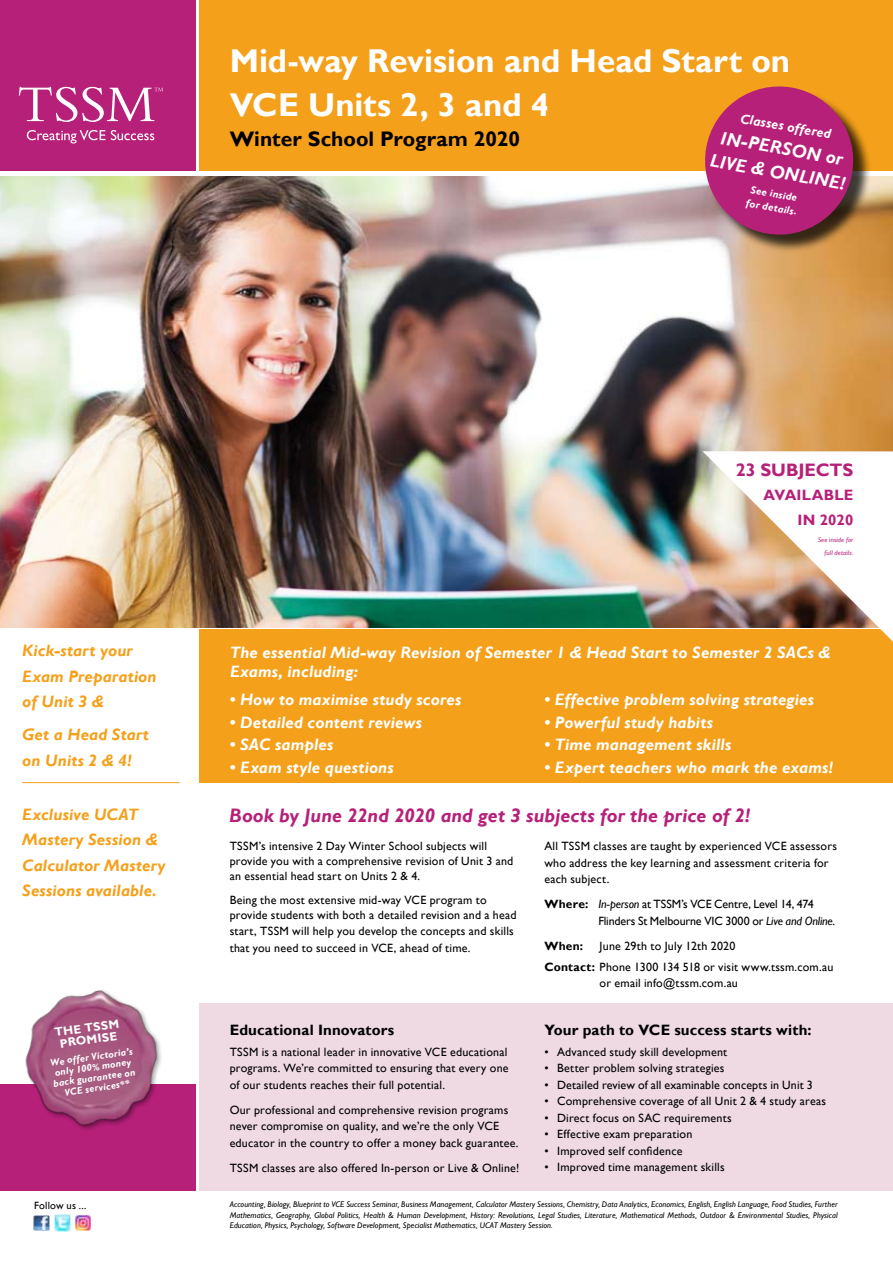
<style>
.page{position:relative;width:893px;height:1263px;background:#fff}
.page>*{position:absolute;margin:0;border:0;box-sizing:border-box;transform-origin:0 0}
.t1{font:700 33px/44px "Gill Sans";color:#fff}
.t2{font:700 21px "Gill Sans";letter-spacing:.005em;color:#000}
.t3{font:italic 700 19.5px "Gill Sans";letter-spacing:.005em;color:#b62079}
.t4{font:italic 700 18.45px/24px "Gill Sans";color:#fff}
.t5{font:700 18px "Gill Sans";letter-spacing:-.005em;color:#b62079}
.t6{font:italic 700 16.5px/19.5px "Gill Sans";letter-spacing:.01em;color:#fff}
.t7{font:italic 700 16.5px/25.5px "Gill Sans";letter-spacing:.01em;color:#f5a01a}
.t8{font:700 15px "Gill Sans";letter-spacing:.01em;color:#000}
.t9{font:700 15px/24.8px "Gill Sans";letter-spacing:.015em;color:#b62079;text-align:right}
.t10{font:italic 700 13.5px "Gill Sans";color:#fff}
.t11{font:12px/16.5px "Gill Sans";letter-spacing:.015em;color:#000}
.t12{font:12px/16.5px "Gill Sans";letter-spacing:-.015em;color:#000}
.t13{font:700 12px/12px "Gill Sans";color:#fff;text-align:center}
.t14{font:700 12px "Gill Sans";color:#000}
.t15{font:italic 700 10.5px/13.5px "Gill Sans";color:#fff}
.t16{font:10.5px "Gill Sans";letter-spacing:.02em;color:#000}
.t17{font:italic 700 9.75px/10.5px "Gill Sans";color:#fff;text-align:center}
.t18{font:italic 8.25px/10.5px "Gill Sans";letter-spacing:.015em;color:#000;text-align:justify}
.t19{font:italic 6.75px/13.5px "Gill Sans";letter-spacing:.025em;color:#b62079;text-align:right}
.s1{font-weight:700}
.s2{font-style:italic}
</style>
<div class="page">
<div style="left:0;top:1084px;width:196px;height:107px;background:#b62079"></div>
<div style="left:200px;top:1003px;width:693px;height:188px;background:#efdae3"></div>
<div style="left:200px;top:629px;width:693px;height:153px;background:#f5a01a"></div>
<div style="left:0;top:0;width:196px;height:170px;background:#b62079"></div>
<svg style="left:19px;top:87px;width:144px;height:35px"></svg>
<svg style="left:27px;top:130px;width:78px;height:14px"></svg>
<svg style="left:111px;top:130px;width:43px;height:10px"></svg>
<div style="left:24px;top:988px;width:171px;height:171px;background:#000;opacity:.35"></div>
<img style="left:24px;top:988px;width:145px;height:151px">
<img style="left:0;top:176px;width:893px;height:451px">
<img style="left:34px;top:1215px;width:15px;height:15px">
<img style="left:54px;top:1215px;width:16px;height:16px">
<img style="left:75px;top:1215px;width:15px;height:15px">
<div style="left:200px;top:0;width:693px;height:170px;background:#f5a01a"></div>
<img style="left:701px;top:450px;width:192px;height:192px">
<div style="left:707px;top:88px;width:186px;height:195px;background:#000;opacity:.75"></div>
<svg style="left:699px;top:86px;width:160px;height:155px;background:#b53e67"></svg>
<hr style="left:22px;top:782px;width:157px;height:1px;background:#f5a01a">
<h1 class="t1" style="left:230px;top:40px;width:562px">Mid-way Revision and Head Start on<br>VCE Units 2, 3 and 4</h1>
<h2 class="t2" style="left:230px;top:126px;width:292px">Winter School Program 2020</h2>
<p class="t10" style="left:742px;top:110px;width:94px;rotate:10deg">Classes offered</p>
<h3 class="t4" style="left:723px;top:126px;width:40px;rotate:10deg">In-pers</h3>
<h3 class="t4" style="left:717px;top:125px;width:138px;text-indent:78px;rotate:10deg">on or<br>Live &amp; Onli ne!</h3>
<p class="t15" style="left:750px;top:183px;width:53px;rotate:10deg">See inside for details.</p>
<h3 class="t7" style="left:22px;top:638px;width:136px">Kick-start your<br>Exam Preparation of Unit 3 &amp;</h3>
<h3 class="t7" style="left:22px;top:722px;width:128px">Get a Head Start on Units 2 &amp; 4!</h3>
<h3 class="t7" style="left:22px;top:802px;width:145px">Exclusive UCAT<br>Mastery Session &amp;<br>Calculator Mastery<br>Sessions available.</h3>
<p class="t13" style="left:54px;top:1026px;width:66px;rotate:-8deg">THE TSSM<br>PROMISE</p>
<p class="t17" style="left:50px;top:1057px;width:87px;rotate:-8deg">We offer Victoria’s only 100% money back guarantee on<br>VCE services**</p>
<p class="t16" style="left:34px;top:1199px;width:54px">Follow us ...</p>
<h3 class="t5" style="left:736px;top:459px;width:119px">23 SUBJECTS</h3>
<p class="t9" style="left:764px;top:483px;width:91px">AVAILABLE<br>IN 2020</p>
<p class="t19" style="left:818px;top:533px;width:37px">See inside for full details.</p>
<h3 class="t6" style="left:230px;top:643px;width:602px">The essential Mid-way Revision of Semester 1 &amp; Head Start to Semester 2 SACs &amp;<br>Exams, including:</h3>
<h3 class="t6" style="left:544px;top:690px;width:271px">• Effective problem solving strategies</h3>
<h3 class="t6" style="left:544px;top:713px;width:170px">• Powerful study habits</h3>
<h3 class="t6" style="left:544px;top:736px;width:188px">• Time management skills</h3>
<h3 class="t6" style="left:544px;top:758px;width:290px">• Expert teachers who mark the exams!</h3>
<h3 class="t3" style="left:229px;top:804px;width:522px">Book by June 22nd 2020 and get 3 subjects for the price of 2!</h3>
<h3 class="t6" style="left:230px;top:690px;width:233px">• How to maximise study scores</h3>
<h3 class="t6" style="left:230px;top:713px;width:194px">• Detailed content reviews</h3>
<h3 class="t6" style="left:230px;top:735px;width:105px">• SAC samples</h3>
<h3 class="t6" style="left:230px;top:758px;width:166px">• Exam style questions</h3>
<p class="t11" style="left:230px;top:839px;width:285px;line-height:15px">TSSM’s intensive 2 Day Winter School subjects will provide you with a comprehensive revision of Unit 3 and an essential head start on Units 2 &amp; 4.</p>
<p class="t11" style="left:230px;top:892px;width:288px;line-height:15px">Being the most extensive mid-way VCE program to provide students with both a detailed revision and a head</p>
<p class="t11" style="left:230px;top:923px;width:286px">start, TSSM will help you develop the concepts and skills that you need to succeed in VCE, ahead of time.</p>
<p class="t11" style="left:544px;top:838px;width:294px">All TSSM classes are taught by experienced VCE assessors who address the key learning and assessment criteria for each subject.</p>
<p class="t12" style="left:598px;top:896px;width:238px;text-indent:-54px"><span class="s1">Where:</span> <span class="s2">In-person</span> at TSSM’s VCE Centre, Level 14, 474<br>Flinders St Melbourne VIC 3000 or <span class="s2">Live and Online</span>.</p>
<p class="t14" style="left:544px;top:938px;width:40px">When:</p>
<p class="t11" style="left:544px;top:936px;width:291px;line-height:20.7px;text-indent:55px">June 29th to July 12th 2020<br><span class="s1">Contact:</span> Phone 1300 134 518 or visit www.tssm.com.au</p>
<p class="t11" style="left:600px;top:975px;width:140px">or email info@tssm.com.au</p>
<p class="t8" style="left:544px;top:1021px;width:269px">Your path to VCE success starts with:</p>
<p class="t11" style="left:544px;top:1044px;width:184px">• Advanced study skill development</p>
<p class="t11" style="left:544px;top:1060px;width:182px">• Better problem solving strategies</p>
<p class="t11" style="left:544px;top:1077px;width:270px">• Detailed review of all examinable concepts in Unit 3</p>
<p class="t11" style="left:544px;top:1093px;width:283px">• Comprehensive coverage of all Unit 2 &amp; 4 study areas</p>
<p class="t11" style="left:544px;top:1110px;width:189px">• Direct focus on SAC requirements</p>
<p class="t11" style="left:544px;top:1126px;width:150px">• Effective exam preparation</p>
<p class="t11" style="left:544px;top:1143px;width:140px">• Improved self confidence</p>
<p class="t11" style="left:544px;top:1159px;width:182px">• Improved time management skills</p>
<p class="t18" style="left:230px;top:1199px;width:609px">Accounting, Biology, Blueprint to VCE Success Seminar, Business Management, Calculator Mastery Sessions, Chemistry, Data Analytics, Economics, English, English Language, Food Studies, Further Mathematics, Geography, Global Politics, Health &amp; Human Development, History: Revolutions, Legal Studies, Literature, Mathematical Methods, Outdoor &amp; Environmental Studies, Physical Education, Physics, Psychology, Software Development, Specialist Mathematics, UCAT Mastery Session.</p>
<p class="t8" style="left:230px;top:1021px;width:166px">Educational Innovators</p>
<p class="t11" style="left:230px;top:1044px;width:280px;text-align:justify">TSSM is a national leader in innovative VCE educational programs. We’re committed to ensuring that every one of our students reaches their full potential.</p>
<p class="t11" style="left:230px;top:1102px;width:290px">Our professional and comprehensive revision programs never compromise on quality, and we’re the only VCE educator in the country to offer a money back guarantee.</p>
<p class="t11" style="left:230px;top:1160px;width:291px">TSSM classes are also offered In-person or Live &amp; Online!</p>
</div>
